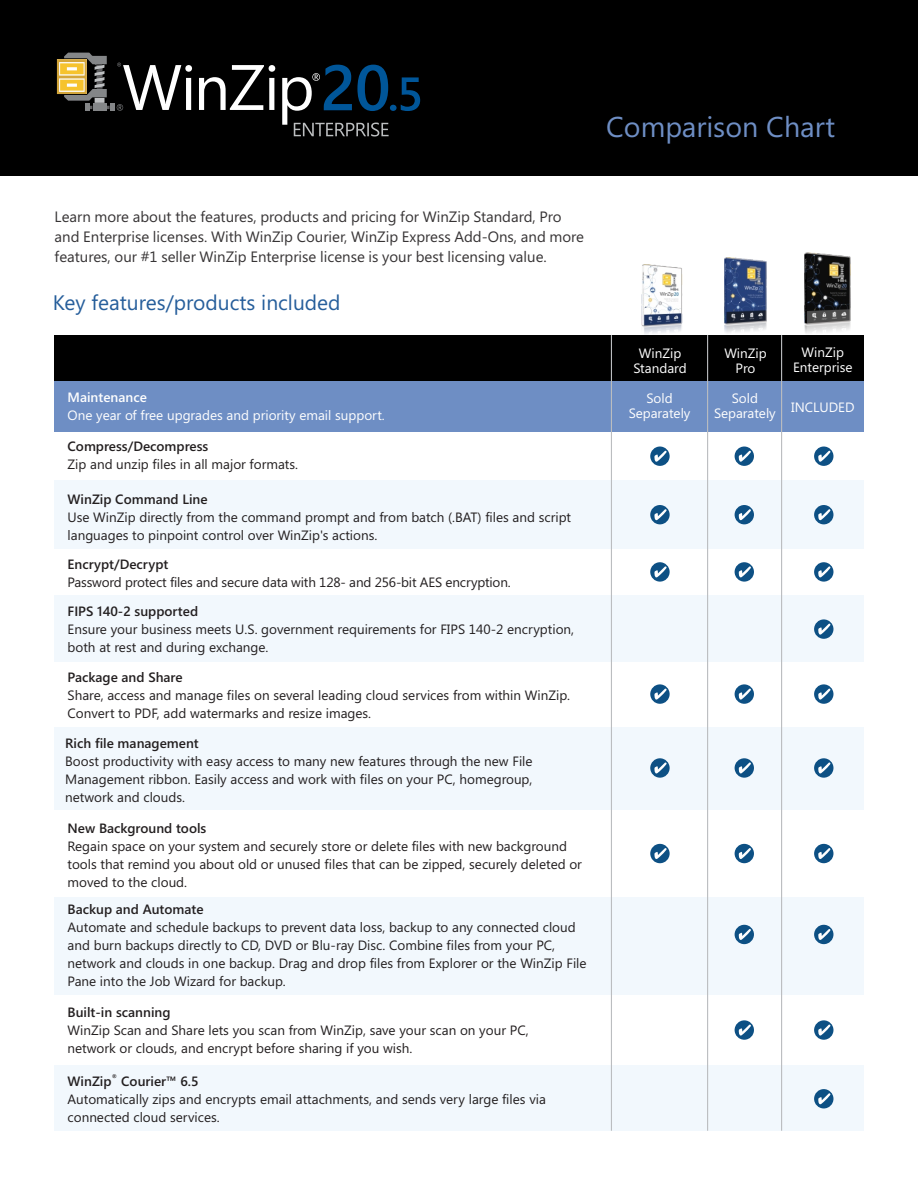
<style>
.page{position:relative;width:918px;height:1188px;background:#fff}
.page>*{position:absolute;margin:0;border:0;box-sizing:border-box;transform-origin:0 0}
.t1{font:28.65px "Segoe UI";color:#6e8ec4}
.t2{font:21px "Segoe UI";color:#265e9b}
.t3{font:15px/20px "Segoe UI";color:#373435}
.t4{font:13.5px/18px "Segoe UI";color:#231f20}
.t5{font:13.5px "Segoe UI Semibold";color:#231f20}
.t6{font:13.5px/15.3px "Segoe UI";color:#fefefe;text-align:center}
.t7{font:13.5px "Segoe UI Semibold";color:#fefefe}
.t8{font:6.75px "Segoe UI Semibold";color:#231f20}
</style>
<div class="page">
<div style="left:55px;top:897px;width:809px;height:99px;background:#f2f8fd"></div>
<div style="left:55px;top:1065px;width:809px;height:66px;background:#f2f8fd"></div>
<div style="left:0;top:0;width:918px;height:176px;background:#000"></div>
<div style="left:55px;top:595px;width:809px;height:67px;background:#f2f8fd"></div>
<div style="left:55px;top:727px;width:809px;height:83px;background:#f2f8fd"></div>
<div style="left:54px;top:480px;width:810px;height:69px;background:#f2f8fd"></div>
<div style="left:55px;top:335px;width:809px;height:46px;background:#000"></div>
<div style="left:54px;top:381px;width:810px;height:51px;background:#6e8ec4"></div>
<hr style="left:707px;top:335px;width:1px;height:796px;background:#bbbdc0">
<hr style="left:781px;top:335px;width:1px;height:796px;background:#bbbdc0">
<hr style="left:611px;top:335px;width:1px;height:796px;background:#bbbdc0">
<img style="left:804px;top:252px;width:47px;height:82px">
<img style="left:641px;top:264px;width:42px;height:70px">
<img style="left:724px;top:257px;width:43px;height:76px">
<svg style="left:650px;top:447px;width:20px;height:19px"></svg>
<svg style="left:654px;top:451px;width:13px;height:12px"></svg>
<div style="left:735px;top:447px;width:19px;height:19px;background:#0d5084;border-radius:50%"></div>
<svg style="left:738px;top:451px;width:13px;height:11px"></svg>
<div style="left:814px;top:447px;width:19px;height:19px;background:#0d5084;border-radius:50%"></div>
<svg style="left:818px;top:451px;width:13px;height:12px"></svg>
<svg style="left:650px;top:505px;width:20px;height:19px"></svg>
<svg style="left:654px;top:509px;width:13px;height:13px"></svg>
<div style="left:735px;top:505px;width:19px;height:19px;background:#0d5084;border-radius:50%"></div>
<svg style="left:738px;top:509px;width:13px;height:13px"></svg>
<div style="left:814px;top:505px;width:19px;height:19px;background:#0d5084;border-radius:50%"></div>
<svg style="left:818px;top:509px;width:13px;height:13px"></svg>
<svg style="left:650px;top:562px;width:20px;height:20px"></svg>
<svg style="left:654px;top:566px;width:13px;height:13px"></svg>
<svg style="left:735px;top:562px;width:19px;height:20px"></svg>
<svg style="left:738px;top:566px;width:13px;height:13px"></svg>
<svg style="left:814px;top:562px;width:19px;height:20px"></svg>
<svg style="left:818px;top:566px;width:13px;height:13px"></svg>
<svg style="left:814px;top:619px;width:19px;height:20px"></svg>
<svg style="left:818px;top:624px;width:13px;height:12px"></svg>
<svg style="left:814px;top:684px;width:19px;height:20px"></svg>
<svg style="left:818px;top:688px;width:13px;height:13px"></svg>
<svg style="left:814px;top:758px;width:19px;height:20px"></svg>
<svg style="left:818px;top:762px;width:13px;height:13px"></svg>
<div style="left:814px;top:925px;width:19px;height:19px;background:#0d5084;border-radius:50%"></div>
<svg style="left:818px;top:929px;width:13px;height:13px"></svg>
<div style="left:814px;top:1089px;width:19px;height:19px;background:#0d5084;border-radius:50%"></div>
<svg style="left:818px;top:1093px;width:13px;height:13px"></svg>
<svg style="left:650px;top:684px;width:20px;height:20px"></svg>
<svg style="left:654px;top:688px;width:13px;height:13px"></svg>
<svg style="left:735px;top:684px;width:19px;height:20px"></svg>
<svg style="left:738px;top:688px;width:13px;height:13px"></svg>
<svg style="left:650px;top:758px;width:20px;height:20px"></svg>
<svg style="left:654px;top:762px;width:13px;height:13px"></svg>
<svg style="left:735px;top:758px;width:19px;height:20px"></svg>
<svg style="left:738px;top:762px;width:13px;height:13px"></svg>
<div style="left:735px;top:925px;width:19px;height:19px;background:#0d5084;border-radius:50%"></div>
<svg style="left:738px;top:929px;width:13px;height:13px"></svg>
<svg style="left:814px;top:1020px;width:19px;height:20px"></svg>
<svg style="left:818px;top:1024px;width:13px;height:13px"></svg>
<svg style="left:735px;top:1020px;width:19px;height:20px"></svg>
<svg style="left:738px;top:1024px;width:13px;height:13px"></svg>
<svg style="left:57px;top:53px;width:363px;height:84px"></svg>
<div style="left:814px;top:844px;width:19px;height:19px;background:#0d5084;border-radius:50%"></div>
<svg style="left:818px;top:848px;width:13px;height:13px"></svg>
<div style="left:650px;top:844px;width:20px;height:19px;background:#0d5084;border-radius:50%"></div>
<svg style="left:654px;top:848px;width:13px;height:13px"></svg>
<div style="left:735px;top:844px;width:19px;height:19px;background:#0d5084;border-radius:50%"></div>
<svg style="left:738px;top:848px;width:13px;height:13px"></svg>
<h1 class="t1" style="left:606px;top:116px;width:231px">Comparison Chart</h1>
<p class="t3" style="left:55px;top:208px;width:531px">Learn more about the features, products and pricing for WinZip Standard, Pro and Enterprise licenses. With WinZip Courier, WinZip Express Add-Ons, and more features, our #1 seller WinZip Enterprise license is your best licensing value.</p>
<h2 class="t2" style="left:53px;top:295px;width:289px">Key features/products included</h2>
<p class="t7" style="left:68px;top:392px;width:81px">Maintenance</p>
<p class="t6" style="left:68px;top:409px;width:319px">One year of free upgrades and priority email support.</p>
<p class="t5" style="left:68px;top:442px;width:142px">Compress/Decompress</p>
<p class="t4" style="left:68px;top:457px;width:232px">Zip and unzip files in all major formats.</p>
<p class="t5" style="left:68px;top:494px;width:142px">WinZip Command Line</p>
<p class="t4" style="left:68px;top:509px;width:505px">Use WinZip directly from the command prompt and from batch (.BAT) files and script languages to pinpoint control over WinZip's actions.</p>
<p class="t5" style="left:68px;top:559px;width:102px">Encrypt/Decrypt</p>
<p class="t4" style="left:68px;top:574px;width:445px">Password protect files and secure data with 128- and 256-bit AES encryption.</p>
<p class="t5" style="left:68px;top:606px;width:132px">FIPS 140-2 supported</p>
<p class="t4" style="left:68px;top:622px;width:508px">Ensure your business meets U.S. government requirements for FIPS 140-2 encryption, both at rest and during exchange.</p>
<p class="t5" style="left:68px;top:672px;width:117px">Package and Share</p>
<p class="t4" style="left:68px;top:687px;width:504px">Share, access and manage files on several leading cloud services from within WinZip.<br>Convert to PDF, add watermarks and resize images.</p>
<p class="t5" style="left:65px;top:738px;width:135px">Rich file management</p>
<p class="t4" style="left:65px;top:754px;width:469px;text-align:justify">Boost productivity with easy access to many new features through the new File Management ribbon. Easily access and work with files on your PC, homegroup, network and clouds.</p>
<p class="t5" style="left:68px;top:823px;width:140px">New Background tools</p>
<p class="t4" style="left:68px;top:839px;width:516px">Regain space on your system and securely store or delete files with new background tools that remind you about old or unused files that can be zipped, securely deleted or moved to the cloud.</p>
<p class="t5" style="left:68px;top:905px;width:138px">Backup and Automate</p>
<p class="t4" style="left:68px;top:920px;width:521px">Automate and schedule backups to prevent data loss, backup to any connected cloud and burn backups directly to CD, DVD or Blu-ray Disc. Combine files from your PC, network and clouds in one backup. Drag and drop files from Explorer or the WinZip File Pane into the Job Wizard for backup.</p>
<p class="t5" style="left:68px;top:1007px;width:105px">Built-in scanning</p>
<p class="t4" style="left:68px;top:1022px;width:463px">WinZip Scan and Share lets you scan from WinZip, save your scan on your PC, network or clouds, and encrypt before sharing if you wish.</p>
<p class="t8" style="left:112px;top:1074px;width:7px">®</p>
<p class="t5" style="left:68px;top:1076px;width:133px">WinZip Courier™ 6.5</p>
<p class="t4" style="left:68px;top:1092px;width:480px">Automatically zips and encrypts email attachments, and sends very large files via connected cloud services.</p>
<p class="t6" style="left:634px;top:347px;width:55px">WinZip<br>Standard</p>
<p class="t6" style="left:724px;top:347px;width:44px">WinZip<br>Pro</p>
<p class="t6" style="left:793px;top:346px;width:61px">WinZip<br>Enterprise</p>
<p class="t6" style="left:629px;top:391px;width:63px">Sold<br>Separately</p>
<p class="t6" style="left:714px;top:391px;width:142px;text-align:left;text-indent:18px">Sold<br>Separately INCLUDED</p>
</div>
